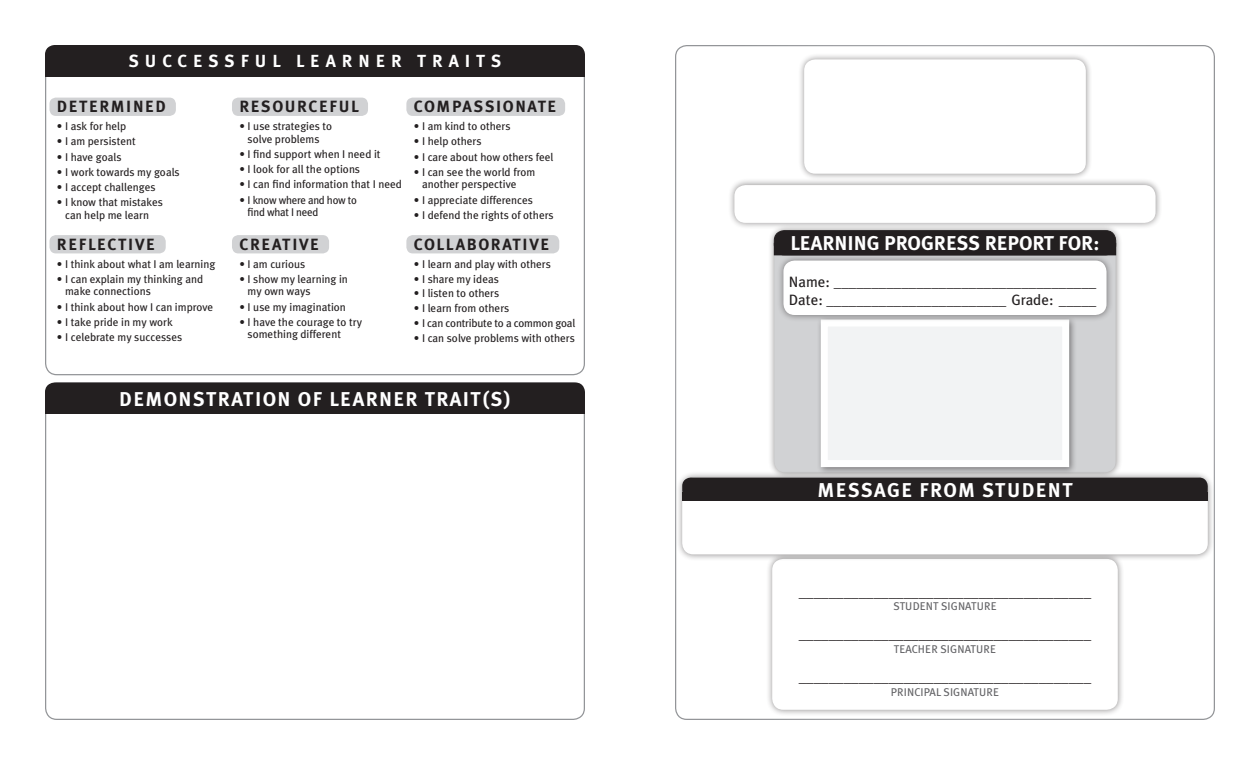
<style>
.page{position:relative;width:1260px;height:765px;background:#fff}
.page>*{position:absolute;margin:0;border:0;box-sizing:border-box;transform-origin:0 0}
.t1{font:700 20px "Meta Plus";letter-spacing:.07em;color:#fff}
.t2{font:700 20px "Meta Plus";color:#fff}
.t3{font:700 17.5px "Meta Plus";letter-spacing:.34em;color:#fff}
.t4{font:700 16.25px "Meta Plus";letter-spacing:.1em;color:#231f20}
.t5{font:15px/18px "Meta Plus";color:#231f20}
.t6{font:11.25px/12.5px "Meta Plus";color:#231f20}
.t7{font:11.25px/12.5px "Meta Plus";letter-spacing:-.02em;color:#231f20}
.t8{font:11.25px "Meta Plus";letter-spacing:.005em;color:#636366}
</style>
<div class="page">
<div style="left:797px;top:53px;width:296px;height:128px;background:#231f20;opacity:.5"></div>
<div style="left:804px;top:59px;width:282px;height:115px;background:#fff;border-radius:11px"></div>
<div style="left:765px;top:552px;width:360px;height:165px;background:#231f20;opacity:.5"></div>
<div style="left:772px;top:559px;width:346px;height:151px;background:#fff;border-radius:11px"></div>
<div style="left:728px;top:178px;width:435px;height:52px;background:#231f20;opacity:.5"></div>
<div style="left:734px;top:185px;width:422px;height:38px;background:#fff;border-radius:11px"></div>
<div style="left:767px;top:224px;width:355px;height:255px;background:#231f20;opacity:.5"></div>
<div style="left:774px;top:231px;width:342px;height:241px;background:#d1d2d4;border-radius:11px"></div>
<div style="left:774px;top:231px;width:342px;height:24px;background:#231f20;border-radius:10px"></div>
<div style="left:774px;top:230px;width:342px;height:25px;border:1px solid #231f20;border-radius:10px"></div>
<div style="left:774px;top:243px;width:342px;height:12px;background:#231f20"></div>
<div style="left:816px;top:315px;width:262px;height:161px;background:#231f20;opacity:.5"></div>
<div style="left:821px;top:319px;width:248px;height:148px;background:#f2f3f4;border:7px solid #fff"></div>
<div style="left:777px;top:254px;width:337px;height:68px;background:#231f20;opacity:.5"></div>
<div style="left:783px;top:261px;width:324px;height:54px;background:#fff;border-radius:11px"></div>
<div style="left:675px;top:471px;width:540px;height:90px;background:#231f20;opacity:.5"></div>
<div style="left:682px;top:478px;width:526px;height:76px;background:#fff;border-radius:11px"></div>
<div style="left:45px;top:45px;width:540px;height:31px;background:#231f20;border-radius:10px"></div>
<div style="left:45px;top:60px;width:540px;height:16px;background:#231f20"></div>
<div style="left:45px;top:382px;width:540px;height:32px;background:#231f20;border-radius:10px"></div>
<div style="left:45px;top:398px;width:540px;height:16px;background:#231f20"></div>
<div style="left:682px;top:478px;width:526px;height:21px;background:#231f20;border-radius:9px"></div>
<div style="left:682px;top:493px;width:526px;height:8px;background:#231f20"></div>
<div style="left:50px;top:98px;width:126px;height:18px;background:#d1d2d4;border-radius:6px"></div>
<div style="left:406px;top:98px;width:159px;height:18px;background:#d1d2d4;border-radius:6px"></div>
<div style="left:232px;top:98px;width:136px;height:18px;background:#d1d2d4;border-radius:6px"></div>
<div style="left:232px;top:235px;width:97px;height:18px;background:#d1d2d4;border-radius:6px"></div>
<div style="left:50px;top:235px;width:116px;height:18px;background:#d1d2d4;border-radius:6px"></div>
<div style="left:406px;top:235px;width:153px;height:18px;background:#d1d2d4;border-radius:6px"></div>
<h2 class="t3" style="left:129px;top:50px;width:374px">SUCCESSFUL LEARNER TRAITS</h2>
<h3 class="t4" style="left:57px;top:97px;width:110px">DETERMINED</h3>
<p class="t6" style="left:57px;top:120px;width:71px">• I ask for help</p>
<p class="t6" style="left:57px;top:135px;width:80px">• I am persistent</p>
<p class="t6" style="left:57px;top:150px;width:66px">• I have goals</p>
<p class="t6" style="left:57px;top:166px;width:124px">• I work towards my goals</p>
<p class="t6" style="left:57px;top:181px;width:100px">• I accept challenges</p>
<p class="t6" style="left:57px;top:196px;width:108px;text-align:center">• I know that mistakes can help me learn</p>
<h3 class="t4" style="left:57px;top:235px;width:99px">REFLECTIVE</h3>
<p class="t6" style="left:57px;top:258px;width:160px">• I think about what I am learning</p>
<p class="t6" style="left:65px;top:273px;width:140px;text-indent:-8px">• I can explain my thinking and make connections</p>
<p class="t6" style="left:57px;top:300px;width:158px">• I think about how I can improve</p>
<p class="t6" style="left:57px;top:316px;width:117px">• I take pride in my work</p>
<p class="t6" style="left:57px;top:331px;width:127px">• I celebrate my successes</p>
<h3 class="t4" style="left:239px;top:97px;width:121px">RESOURCEFUL</h3>
<p class="t6" style="left:239px;top:120px;width:94px;text-align:center">• I use strategies to solve problems</p>
<p class="t6" style="left:239px;top:148px;width:143px">• I find support when I need it</p>
<p class="t6" style="left:239px;top:163px;width:122px">• I look for all the options</p>
<p class="t6" style="left:239px;top:178px;width:164px">• I can find information that I need</p>
<p class="t7" style="left:248px;top:193px;width:111px;text-indent:-8px">• I know where and how to find what I need</p>
<h3 class="t4" style="left:239px;top:235px;width:81px">CREATIVE</h3>
<p class="t6" style="left:239px;top:258px;width:67px">• I am curious</p>
<p class="t6" style="left:248px;top:273px;width:102px;text-indent:-8px">• I show my learning in my own ways</p>
<p class="t6" style="left:239px;top:300px;width:108px">• I use my imagination</p>
<p class="t6" style="left:248px;top:316px;width:116px;text-indent:-8px">• I have the courage to try something different</p>
<h3 class="t4" style="left:414px;top:97px;width:144px">COMPASSIONATE</h3>
<p class="t6" style="left:414px;top:120px;width:98px">• I am kind to others</p>
<p class="t6" style="left:414px;top:135px;width:69px">• I help others</p>
<p class="t6" style="left:414px;top:150px;width:141px">• I care about how others feel</p>
<p class="t6" style="left:422px;top:166px;width:115px;text-indent:-8px">• I can see the world from another perspective</p>
<p class="t6" style="left:414px;top:193px;width:121px">• I appreciate differences</p>
<p class="t6" style="left:414px;top:209px;width:141px">• I defend the rights of others</p>
<h3 class="t4" style="left:414px;top:235px;width:137px">COLLABORATIVE</h3>
<p class="t6" style="left:414px;top:258px;width:139px">• I learn and play with others</p>
<p class="t6" style="left:414px;top:272px;width:87px">• I share my ideas</p>
<p class="t6" style="left:414px;top:287px;width:87px">• I listen to others</p>
<p class="t6" style="left:414px;top:302px;width:97px">• I learn from others</p>
<p class="t7" style="left:414px;top:317px;width:163px">• I can contribute to a common goal</p>
<p class="t6" style="left:414px;top:331px;width:163px">• I can solve problems with others</p>
<h1 class="t1" style="left:119px;top:388px;width:393px">DEMONSTRATION OF LEARNER TRAIT(S)</h1>
<h1 class="t2" style="left:791px;top:232px;width:310px">LEARNING PROGRESS REPORT FOR:</h1>
<h3 class="t5" style="left:789px;top:272px;width:309px">Name: ___________________________________<br>Date: ________________________ Grade: _____</h3>
<h1 class="t1" style="left:818px;top:478px;width:257px">MESSAGE FROM STUDENT</h1>
<h3 class="t5" style="left:799px;top:582px;width:294px">_______________________________________</h3>
<p class="t8" style="left:893px;top:600px;width:105px">STUDENT SIGNATURE</p>
<h3 class="t5" style="left:799px;top:625px;width:294px">_______________________________________</h3>
<p class="t8" style="left:894px;top:643px;width:104px">TEACHER SIGNATURE</p>
<h3 class="t5" style="left:799px;top:668px;width:294px">_______________________________________</h3>
<p class="t8" style="left:891px;top:685px;width:110px">PRINCIPAL SIGNATURE</p>
</div>
